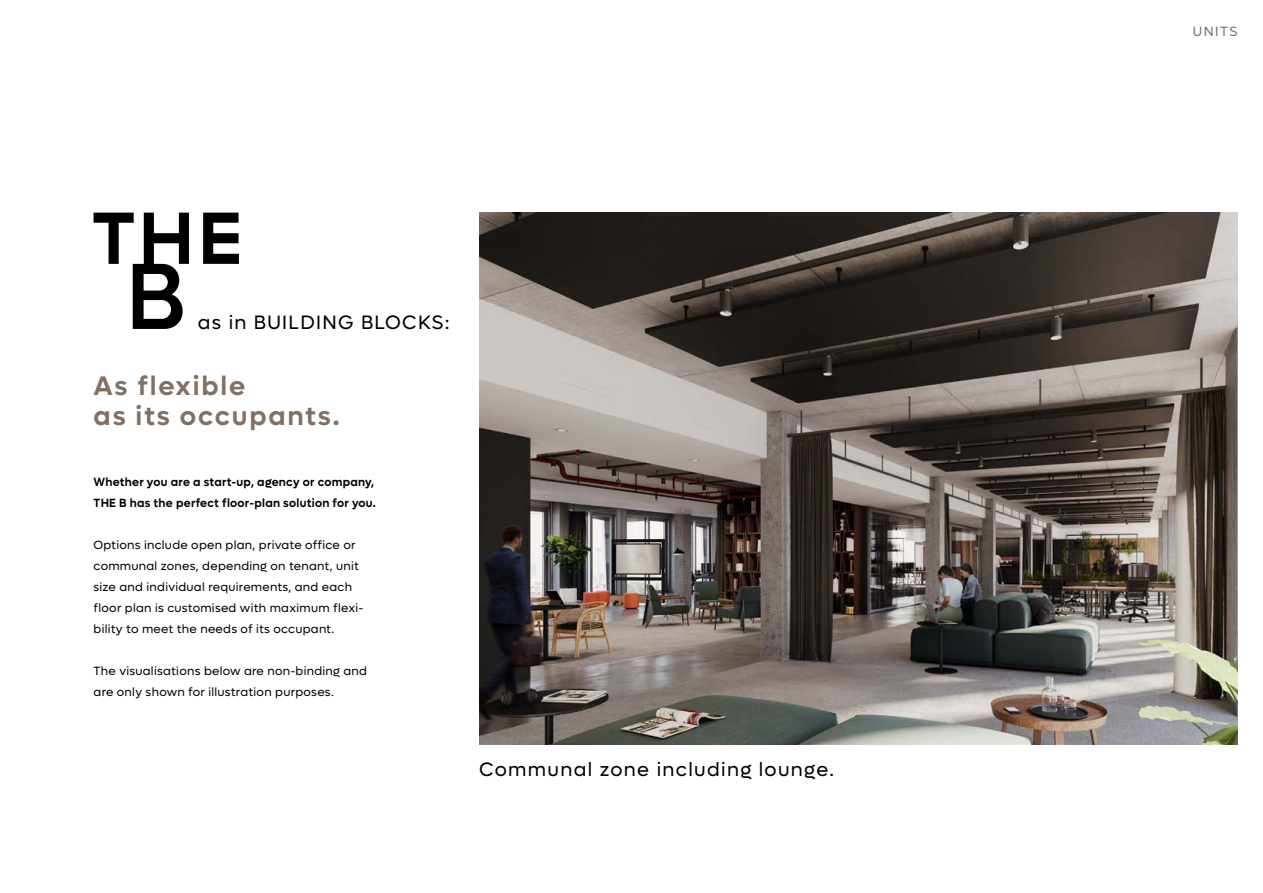
<style>
.page{position:relative;width:1263px;height:893px;background:#fff}
.page>*{position:absolute;margin:0;border:0;box-sizing:border-box;transform-origin:0 0}
.t1{font:600 27px/30px "Lufga";letter-spacing:.07em;color:#827063}
.t2{font:19.5px "Lufga";letter-spacing:.07em;color:#000}
.t3{font:13.5px "Lufga";letter-spacing:.11em;color:#827063}
.t4{font:12px/21px "Lufga";letter-spacing:.02em;color:#000}
.t5{font:600 12px/21px "Lufga";letter-spacing:.02em;color:#000}
</style>
<div class="page">
<img style="left:479px;top:213px;width:758px;height:531px">
<svg style="left:94px;top:213px;width:145px;height:116px"></svg>
<p class="t2" style="left:198px;top:311px;width:253px">as in BUILDING BLOCKS:</p>
<p class="t1" style="left:94px;top:371px;width:248px">As flexible<br>as its occupants.</p>
<p class="t5" style="left:94px;top:471px;width:284px">Whether you are a start-up, agency or company,<br>THE B has the perfect floor-plan solution for you.</p>
<p class="t4" style="left:94px;top:534px;width:271px">Options include open plan, private office or communal zones, depending on tenant, unit size and individual requirements, and each floor plan is customised with maximum flexi&shy;bility to meet the needs of its occupant.</p>
<p class="t4" style="left:94px;top:660px;width:275px">The visualisations below are non-binding and are only shown for illustration purposes.</p>
<p class="t2" style="left:479px;top:758px;width:356px">Communal zone including lounge.</p>
<p class="t3" style="left:1193px;top:24px;width:46px">UNITS</p>
</div>
